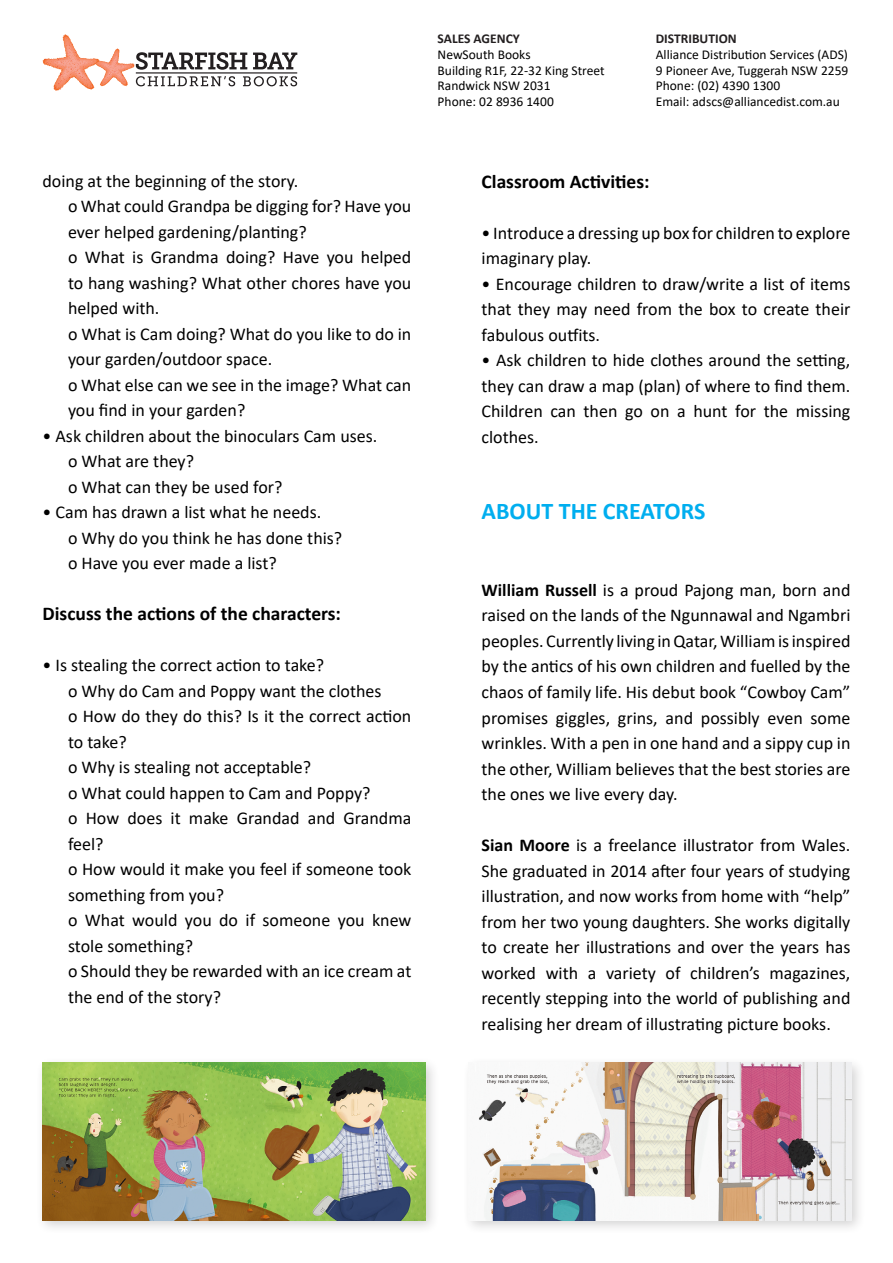
<style>
.page{position:relative;width:893px;height:1263px;background:#fff}
.page>*{position:absolute;margin:0;border:0;box-sizing:border-box;transform-origin:0 0}
.t1{font:700 24px "Calibri";color:#00aeef}
.t2{font:700 19.5px "Calibri";color:#000}
.t3{font:18px/25.5px "Calibri";color:#000}
.t4{font:13.5px/15.6px "Calibri";color:#000}
.t5{font:700 13.5px "Calibri";color:#231f20}
.s1{font-weight:700}
</style>
<div class="page">
<svg style="left:43px;top:34px;width:254px;height:57px"></svg>
<div style="left:462px;top:1056px;width:404px;height:179px;background:#231f20;opacity:.2"></div>
<img style="left:469px;top:1063px;width:382px;height:157px">
<div style="left:36px;top:1056px;width:403px;height:179px;background:#231f20;opacity:.2"></div>
<img style="left:43px;top:1063px;width:382px;height:157px">
<p class="t3" style="left:68px;top:168px;width:345px;text-indent:-26px">doing at the beginning of the story.<br>o What could Grandpa be digging for? Have you ever helped gardening/planting?<br>o What is Grandma doing? Have you helped to hang washing? What other chores have you helped with.<br>o What is Cam doing? What do you like to do in your garden/outdoor space.<br>o What else can we see in the image? What can you find in your garden?</p>
<p class="t3" style="left:68px;top:423px;width:311px;text-indent:-26px">• Ask children about the binoculars Cam uses. o What are they?<br>o What can they be used for?</p>
<p class="t3" style="left:68px;top:499px;width:276px;text-indent:-26px">• Cam has drawn a list what he needs.<br>o Why do you think he has done this? o Have you ever made a list?</p>
<p class="t2" style="left:43px;top:600px;width:300px">Discuss the actions of the characters:</p>
<p class="t3" style="left:68px;top:652px;width:345px;text-indent:-26px">• Is stealing the correct action to take?<br>o Why do Cam and Poppy want the clothes<br>o How do they do this? Is it the correct action to take?<br>o Why is stealing not acceptable?<br>o What could happen to Cam and Poppy?<br>o How does it make Grandad and Grandma feel?<br>o How would it make you feel if someone took something from you?<br>o What would you do if someone you knew stole something?<br>o Should they be rewarded with an ice cream at the end of the story?</p>
<p class="t5" style="left:438px;top:29px;width:84px">SALES AGENCY</p>
<p class="t4" style="left:438px;top:46px;width:169px">NewSouth Books<br>Building R1F, 22-32 King Street<br>Randwick NSW 2031<br>Phone: 02 8936 1400</p>
<p class="t5" style="left:656px;top:29px;width:82px">DISTRIBUTION</p>
<p class="t4" style="left:656px;top:46px;width:194px">Alliance Distribution Services (ADS)<br>9 Pioneer Ave, Tuggerah NSW 2259<br>Phone: (02) 4390 1300<br>Email: adscs@alliancedist.com.au</p>
<p class="t2" style="left:482px;top:168px;width:170px">Classroom Activities:</p>
<p class="t3" style="left:482px;top:220px;width:370px">• Introduce a dressing up box for children to explore imaginary play.</p>
<p class="t3" style="left:482px;top:271px;width:370px;text-align:justify">• Encourage children to draw/write a list of items that they may need from the box to create their fabulous outfits.</p>
<p class="t3" style="left:482px;top:347px;width:370px;text-align:justify">• Ask children to hide clothes around the setting, they can draw a map (plan) of where to find them.<br>Children can then go on a hunt for the missing clothes.</p>
<h1 class="t1" style="left:482px;top:494px;width:225px">ABOUT THE CREATORS</h1>
<p class="t3" style="left:482px;top:577px;width:370px;text-align:justify"><span class="s1">William Russell</span> is a proud Pajong man, born and raised on the lands of the Ngunnawal and Ngambri peoples. Currently living in Qatar, William is inspired by the antics of his own children and fuelled by the chaos of family life. His debut book “Cowboy Cam” promises giggles, grins, and possibly even some wrinkles. With a pen in one hand and a sippy cup in the other, William believes that the best stories are the ones we live every day.</p>
<p class="t3" style="left:482px;top:832px;width:370px;text-align:justify"><span class="s1">Sian Moore</span> is a freelance illustrator from Wales.<br>She graduated in 2014 after four years of studying illustration, and now works from home with “help” from her two young daughters. She works digitally to create her illustrations and over the years has worked with a variety of children’s magazines, recently stepping into the world of publishing and realising her dream of illustrating picture books.</p>
</div>
